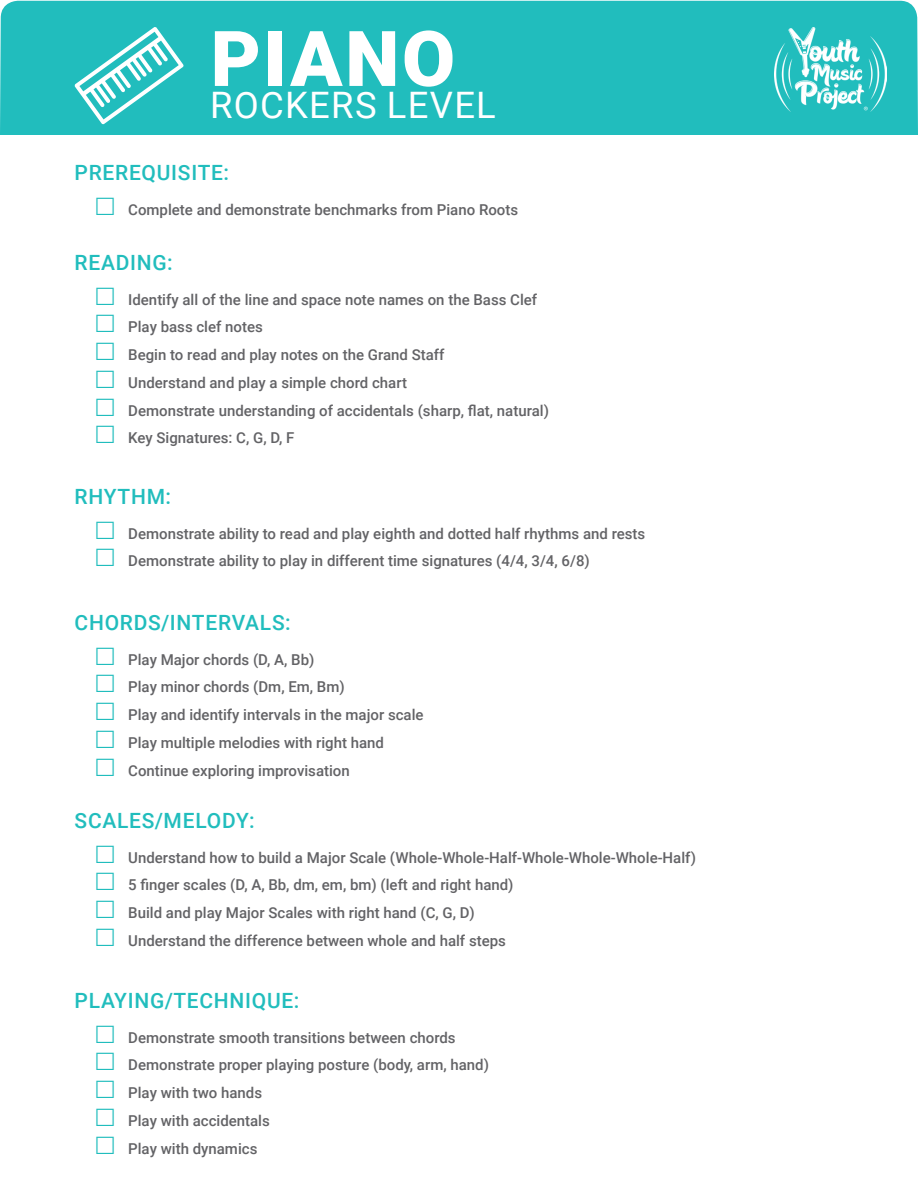
<style>
.page{position:relative;width:918px;height:1188px;background:#fff}
.page>*{position:absolute;margin:0;border:0;box-sizing:border-box;transform-origin:0 0}
.t1{font:900 76.95px "Roboto";letter-spacing:.035em;color:#fff}
.t2{font:36.45px "Roboto";letter-spacing:.035em;color:#fff}
.T_Header{font:500 21px "Roboto";letter-spacing:.035em;color:#21bdbd}
.t3{font:500 15px "Roboto";color:#636366}
</style>
<div class="page">
<div style="left:0;top:1px;width:918px;height:134px;background:#21bdbd"></div>
<img style="left:775px;top:27px;width:111px;height:85px">
<svg style="left:74px;top:27px;width:110px;height:97px"></svg>
<h1 class="t1" style="left:211px;top:5px;width:246px">PIANO</h1>
<h2 class="t2" style="left:210px;top:80px;width:287px">ROCKERS LEVEL</h2>
<p class="T_Header" style="left:75px;top:158px;width:156px">PREREQUISITE:</p>
<p class="t3" style="left:128px;top:199px;width:391px">Complete and demonstrate benchmarks from Piano Roots</p>
<p class="T_Header" style="left:75px;top:248px;width:100px">READING:</p>
<p class="t3" style="left:128px;top:289px;width:411px">Identify all of the line and space note names on the Bass Clef</p>
<p class="t3" style="left:128px;top:316px;width:136px">Play bass clef notes</p>
<p class="t3" style="left:128px;top:344px;width:318px">Begin to read and play notes on the Grand Staff</p>
<p class="t3" style="left:128px;top:372px;width:280px">Understand and play a simple chord chart</p>
<p class="t3" style="left:128px;top:400px;width:422px">Demonstrate understanding of accidentals (sharp, flat, natural)</p>
<p class="t3" style="left:128px;top:427px;width:168px">Key Signatures: C, G, D, F</p>
<p class="T_Header" style="left:75px;top:482px;width:98px">RHYTHM:</p>
<p class="t3" style="left:128px;top:523px;width:519px">Demonstrate ability to read and play eighth and dotted half rhythms and rests</p>
<p class="t3" style="left:128px;top:550px;width:463px">Demonstrate ability to play in different time signatures (4/4, 3/4, 6/8)</p>
<p class="T_Header" style="left:75px;top:608px;width:218px">CHORDS/INTERVALS:</p>
<p class="t3" style="left:128px;top:649px;width:188px">Play Major chords (D, A, Bb)</p>
<p class="t3" style="left:128px;top:676px;width:218px">Play minor chords (Dm, Em, Bm)</p>
<p class="t3" style="left:128px;top:704px;width:297px">Play and identify intervals in the major scale</p>
<p class="t3" style="left:128px;top:732px;width:257px">Play multiple melodies with right hand</p>
<p class="t3" style="left:128px;top:760px;width:223px">Continue exploring improvisation</p>
<p class="T_Header" style="left:75px;top:806px;width:182px">SCALES/MELODY:</p>
<p class="t3" style="left:128px;top:847px;width:569px">Understand how to build a Major Scale (Whole-Whole-Half-Whole-Whole-Whole-Half)</p>
<p class="t3" style="left:128px;top:874px;width:387px">5 finger scales (D, A, Bb, dm, em, bm) (left and right hand)</p>
<p class="t3" style="left:128px;top:902px;width:348px">Build and play Major Scales with right hand (C, G, D)</p>
<p class="t3" style="left:128px;top:930px;width:379px">Understand the difference between whole and half steps</p>
<p class="T_Header" style="left:75px;top:986px;width:226px">PLAYING/TECHNIQUE:</p>
<p class="t3" style="left:128px;top:1027px;width:329px">Demonstrate smooth transitions between chords</p>
<p class="t3" style="left:128px;top:1054px;width:362px">Demonstrate proper playing posture (body, arm, hand)</p>
<p class="t3" style="left:128px;top:1082px;width:135px">Play with two hands</p>
<p class="t3" style="left:128px;top:1110px;width:143px">Play with accidentals</p>
<p class="t3" style="left:128px;top:1138px;width:131px">Play with dynamics</p>
</div>
